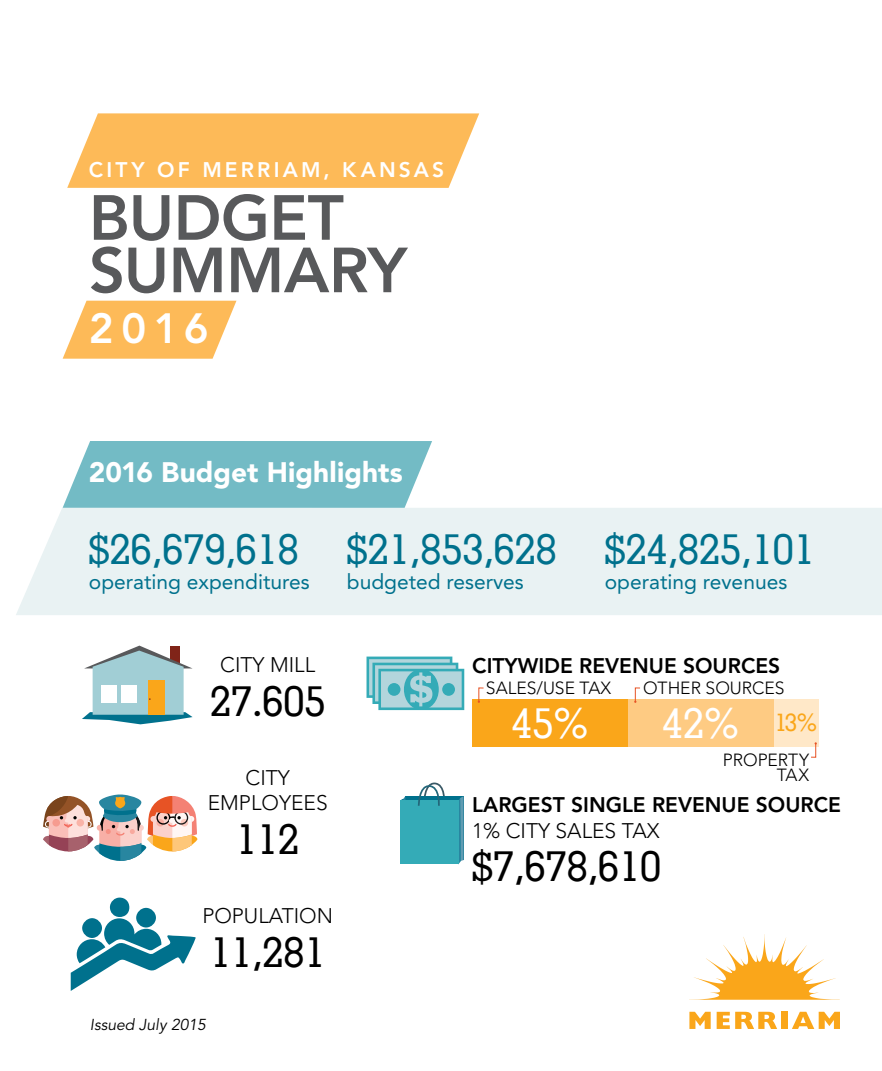
<style>
.page{position:relative;width:882px;height:1071px;background:#fff}
.page>*{position:absolute;margin:0;border:0;box-sizing:border-box;transform-origin:0 0}
.t1{font:800 63px/52.5px "Avenir";letter-spacing:-.01em;color:#58595b}
.t2{font:500 42px "Memphis";color:#00718d}
.t3{font:500 42px "Memphis";color:#000}
.t4{font:500 42px "Memphis";color:#fff}
.t5{font:800 42px "Avenir";color:#fff}
.t6{font:900 28px "Avenir";color:#fff}
.t7{font:21px "Avenir";color:#00718d}
.t8{font:800 21px "Avenir";color:#000}
.t9{font:300 21px/25.2px "Avenir";color:#000;text-align:center}
.t10{font:800 21px "Avenir";letter-spacing:.15em;color:#fff}
.t11{font:300 17.5px/15.8px "Avenir";color:#000;text-align:right}
.t12{font:italic 15.75px "Avenir";color:#000}
</style>
<div class="page">
<div style="left:774px;top:699px;width:45px;height:48px;background:#ffe8c8"></div>
<div style="left:628px;top:699px;width:146px;height:48px;background:#fecb83"></div>
<div style="left:472px;top:699px;width:156px;height:48px;background:#faa61a"></div>
<div style="left:16px;top:508px;width:866px;height:107px;background:#e9f2f3"></div>
<svg style="left:67px;top:113px;width:412px;height:75px;background:#fdbf65"></svg>
<svg style="left:63px;top:441px;width:369px;height:67px;background:#7dc0c9"></svg>
<svg style="left:63px;top:301px;width:173px;height:58px;background:#fdc36e"></svg>
<svg style="left:689px;top:934px;width:151px;height:66px"></svg>
<svg style="left:689px;top:1012px;width:22px;height:17px"></svg>
<svg style="left:792px;top:1012px;width:48px;height:17px"></svg>
<svg style="left:717px;top:1012px;width:60px;height:17px"></svg>
<div style="left:781px;top:1012px;width:6px;height:17px;background:#faa61a"></div>
<svg style="left:82px;top:646px;width:111px;height:78px"></svg>
<svg style="left:405px;top:796px;width:53px;height:5px"></svg>
<svg style="left:400px;top:796px;width:5px;height:5px"></svg>
<svg style="left:458px;top:796px;width:6px;height:69px"></svg>
<div style="left:400px;top:801px;width:58px;height:63px;background:#34abb7"></div>
<svg style="left:417px;top:782px;width:30px;height:24px"></svg>
<div style="left:136px;top:908px;width:20px;height:20px;background:#00718d;border-radius:50%"></div>
<div style="left:110px;top:898px;width:19px;height:19px;background:#00718d;border-radius:50%"></div>
<svg style="left:71px;top:918px;width:125px;height:73px"></svg>
<svg style="left:43px;top:795px;width:155px;height:66px"></svg>
<svg style="left:367px;top:657px;width:97px;height:53px;background:#81c5ce"></svg>
<svg style="left:478px;top:687px;width:6px;height:16px"></svg>
<svg style="left:634px;top:687px;width:6px;height:16px"></svg>
<svg style="left:811px;top:742px;width:6px;height:16px"></svg>
<p class="t10" style="left:89px;top:157px;width:357px">CITY OF MERRIAM, KANSAS</p>
<h1 class="t1" style="left:89px;top:192px;width:320px">BUDGET<br>SUMMARY</h1>
<h2 class="t5" style="left:89px;top:303px;width:121px">2016</h2>
<h3 class="t6" style="left:89px;top:455px;width:315px">2016 Budget Highlights</h3>
<h2 class="t2" style="left:89px;top:523px;width:211px">$26,679,618</h2>
<p class="t7" style="left:89px;top:570px;width:222px">operating expenditures</p>
<h2 class="t2" style="left:347px;top:523px;width:211px">$21,853,628</h2>
<p class="t7" style="left:347px;top:570px;width:179px">budgeted reserves</p>
<h2 class="t2" style="left:605px;top:523px;width:211px">$24,825,101</h2>
<p class="t7" style="left:605px;top:570px;width:184px">operating revenues</p>
<p class="t9" style="left:220px;top:653px;width:96px">CITY MILL</p>
<h2 class="t3" style="left:210px;top:675px;width:117px">27.605</h2>
<p class="t9" style="left:208px;top:765px;width:121px">CITY<br>EMPLOYEES</p>
<h2 class="t3" style="left:236px;top:813px;width:64px">112</h2>
<p class="t9" style="left:202px;top:903px;width:132px">POPULATION</p>
<h2 class="t3" style="left:210px;top:926px;width:117px">11,281</h2>
<p class="t12" style="left:90px;top:1016px;width:118px">Issued July 2015</p>
<p class="t8" style="left:472px;top:654px;width:309px">CITYWIDE REVENUE SOURCES</p>
<p class="t11" style="left:486px;top:681px;width:127px">SALES/USE TAX</p>
<p class="t11" style="left:643px;top:681px;width:143px">OTHER SOURCES</p>
<h2 class="t4" style="left:512px;top:697px;width:78px">45%</h2>
<h2 class="t4" style="left:662px;top:697px;width:157px">42% <sup>13%</sup></h2>
<p class="t11" style="left:723px;top:752px;width:88px">PROPERTY<br>TAX</p>
<p class="t8" style="left:472px;top:793px;width:370px">LARGEST SINGLE REVENUE SOURCE</p>
<p class="t9" style="left:472px;top:818px;width:189px">1% CITY SALES TAX</p>
<h2 class="t3" style="left:472px;top:841px;width:190px">$7,678,610</h2>
</div>
